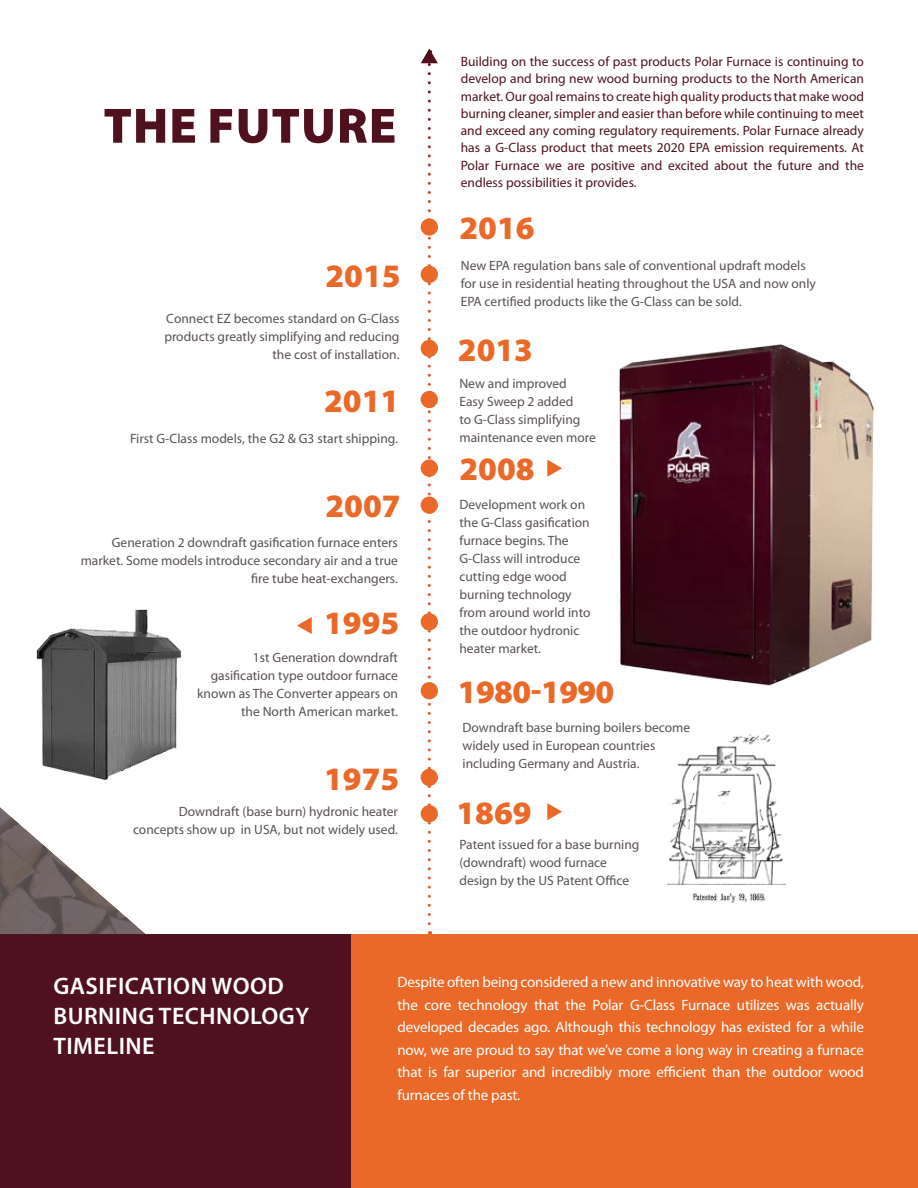
<style>
.page{position:relative;width:918px;height:1188px;background:#fff}
.page>*{position:absolute;margin:0;border:0;box-sizing:border-box;transform-origin:0 0}
.t1{font:900 50.1px "Myriad Pro";letter-spacing:.02em;color:#50111f}
.t2{font:900 32.85px "Myriad Pro";color:#eb6928}
.t3{font:900 32.85px "Myriad Pro";letter-spacing:-.02em;color:#eb6928}
.t4{font:600 24px/30px "Myriad Pro";letter-spacing:.02em;color:#fff}
.t5{font:15px/22.5px "Myriad Pro";letter-spacing:-.01em;color:#fff;text-align:justify}
.t6{font:13.5px/18px "Myriad Pro";color:#595156}
.t7{font:13.5px/17.2px "Myriad Pro";color:#50111f;text-align:justify}
</style>
<div class="page">
<img style="left:667px;top:733px;width:118px;height:152px">
<img style="left:692px;top:893px;width:74px;height:10px">
<hr style="left:0;top:0;width:1px;height:1188px;background:#e3e1dc">
<svg style="left:0;top:807px;width:145px;height:127px"></svg>
<div style="left:351px;top:934px;width:567px;height:254px;background:#eb6928"></div>
<div style="left:0;top:934px;width:351px;height:254px;background:#50111f"></div>
<img style="left:36px;top:609px;width:146px;height:171px">
<svg style="left:421px;top:48px;width:17px;height:876px"></svg>
<svg style="left:547px;top:460px;width:15px;height:17px"></svg>
<svg style="left:297px;top:617px;width:15px;height:17px"></svg>
<svg style="left:547px;top:803px;width:15px;height:17px"></svg>
<img style="left:619px;top:344px;width:255px;height:342px">
<p class="t1" style="left:103px;top:92px;width:294px">THE FUTURE</p>
<p class="t2" style="left:326px;top:254px;width:77px">2015</p>
<p class="t6" style="left:164px;top:309px;width:237px;text-align:right">Connect EZ becomes standard on G-Class products greatly simplifying and reducing the cost of installation.</p>
<p class="t2" style="left:324px;top:379px;width:77px">2011</p>
<p class="t6" style="left:130px;top:429px;width:269px">First G-Class models, the G2 &amp; G3 start shipping.</p>
<p class="t2" style="left:326px;top:484px;width:77px">2007</p>
<p class="t6" style="left:81px;top:533px;width:319px;text-align:right">Generation 2 downdraft gasification furnace enters market. Some models introduce secondary air and a true fire tube heat-exchangers.</p>
<p class="t2" style="left:324px;top:601px;width:77px">1995</p>
<p class="t6" style="left:197px;top:648px;width:202px;text-align:right">1st Generation downdraft gasification type outdoor furnace known as The Converter appears on the North American market.</p>
<p class="t2" style="left:324px;top:757px;width:77px">1975</p>
<p class="t6" style="left:133px;top:802px;width:266px;text-align:right">Downdraft (base burn) hydronic heater concepts show up in USA, but not widely used.</p>
<p class="t7" style="left:461px;top:53px;width:405px">Building on the success of past products Polar Furnace is continuing to develop and bring new wood burning products to the North American market. Our goal remains to create high quality products that make wood burning cleaner, simpler and easier than before while continuing to meet and exceed any coming regulatory requirements. Polar Furnace already has a G-Class product that meets 2020 EPA emission requirements. At Polar Furnace we are positive and excited about the future and the endless possibilities it provides.</p>
<p class="t2" style="left:459px;top:206px;width:77px">2016</p>
<p class="t6" style="left:461px;top:256px;width:357px">New EPA regulation bans sale of conventional updraft models for use in residential heating throughout the USA and now only<br>EPA certified products like the G-Class can be sold.</p>
<p class="t2" style="left:458px;top:328px;width:77px">2013</p>
<p class="t6" style="left:459px;top:374px;width:138px">New and improved<br>Easy Sweep 2 added<br>to G-Class simplifying maintenance even more</p>
<p class="t2" style="left:459px;top:447px;width:77px">2008</p>
<p class="t6" style="left:459px;top:496px;width:133px">Development work on the G-Class gasification furnace begins. The<br>G-Class will introduce cutting edge wood burning technology from around world into the outdoor hydronic heater market.</p>
<p class="t3" style="left:458px;top:670px;width:158px">1980-1990</p>
<p class="t6" style="left:463px;top:718px;width:229px">Downdraft base burning boilers become widely used in European countries including Germany and Austria.</p>
<p class="t2" style="left:456px;top:791px;width:77px">1869</p>
<p class="t6" style="left:459px;top:835px;width:181px">Patent issued for a base burning (downdraft) wood furnace design by the US Patent Office</p>
<p class="t4" style="left:53px;top:970px;width:257px">GASIFICATION WOOD<br>BURNING TECHNOLOGY<br>TIMELINE</p>
<p class="t5" style="left:397px;top:971px;width:468px">Despite often being considered a new and innovative way to heat with wood, the core technology that the Polar G-Class Furnace utilizes was actually developed decades ago. Although this technology has existed for a while now, we are proud to say that we’ve come a long way in creating a furnace that is far superior and incredibly more efficient than the outdoor wood furnaces of the past.</p>
</div>
